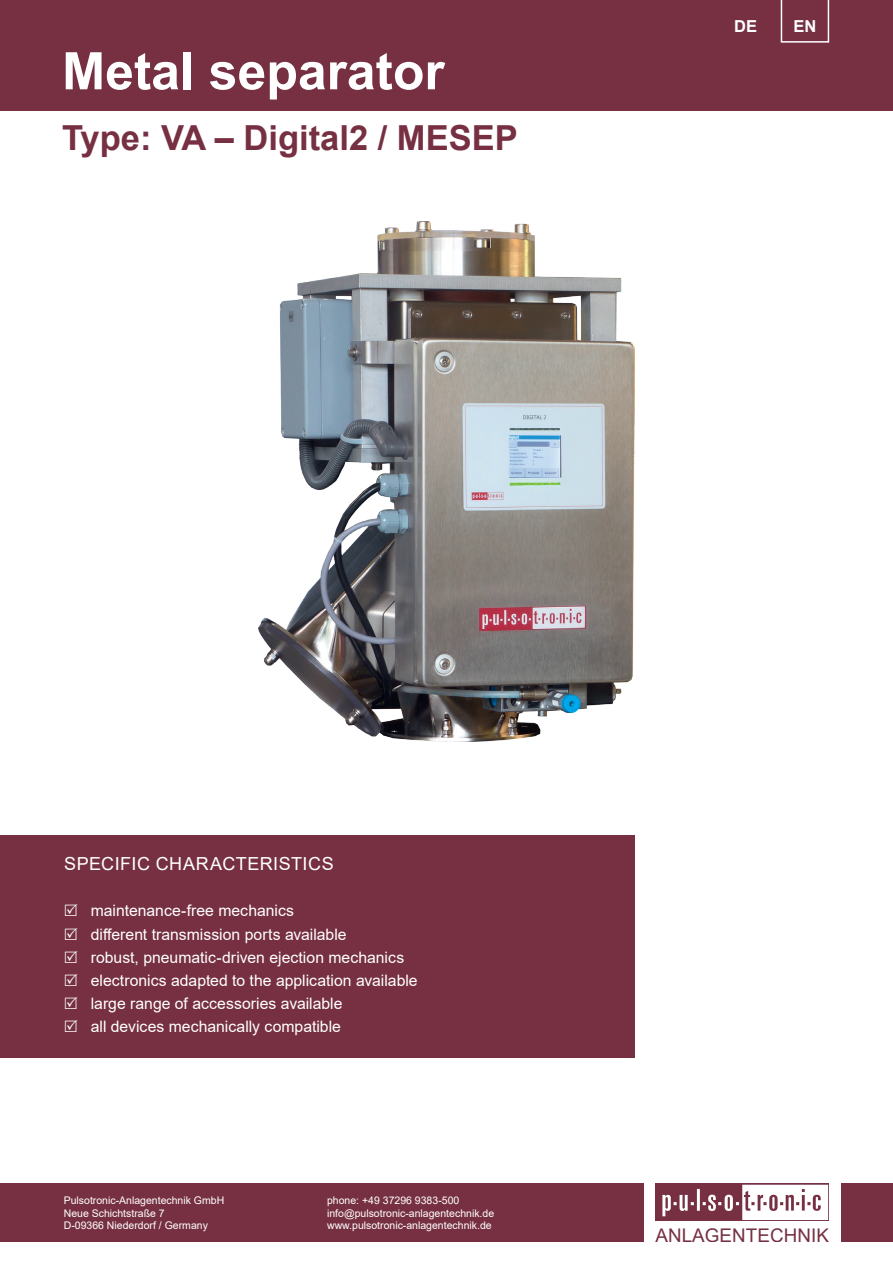
<style>
.page{position:relative;width:893px;height:1263px;background:#fff}
.page>*{position:absolute;margin:0;border:0;box-sizing:border-box;transform-origin:0 0}
.t1{font:700 51.75px "Arial";color:#fff}
.t2{font:700 34.5px "Arial";color:#763042}
.t3{font:18.75px "Arial";letter-spacing:.005em;color:#763042}
.t4{font:18px "Arial";letter-spacing:.03em;color:#fff}
.t5{font:700 16.5px "Arial";color:#fff}
.t6{font:15.75px/23.1px "Arial";color:#fff}
.t7{font:10.5px/12.6px "Arial";color:#fff}
</style>
<div class="page">
<div style="left:655px;top:1184px;width:174px;height:37px;background:#763042"></div>
<svg style="left:662px;top:1185px;width:166px;height:35px"></svg>
<div style="left:0;top:0;width:893px;height:111px;background:#763042"></div>
<svg style="left:781px;top:0;width:48px;height:43px"></svg>
<div style="left:841px;top:1183px;width:52px;height:59px;background:#763042"></div>
<div style="left:0;top:1183px;width:643px;height:59px;background:#763042"></div>
<div style="left:0;top:835px;width:634px;height:223px;background:#763042"></div>
<img style="left:258px;top:222px;width:377px;height:519px">
<h1 class="t1" style="left:62px;top:35px;width:384px">Metal separator</h1>
<h2 class="t2" style="left:62px;top:113px;width:457px">Type: VA – Digital2 / MESEP</h2>
<p class="t5" style="left:734px;top:15px;width:24px">DE</p>
<p class="t5" style="left:793px;top:15px;width:24px">EN</p>
<p class="t4" style="left:64px;top:851px;width:271px">SPECIFIC CHARACTERISTICS</p>
<p class="t6" style="left:91px;top:899px;width:328px">maintenance-free mechanics<br>different transmission ports available<br>robust, pneumatic-driven ejection mechanics electronics adapted to the application available large range of accessories available<br>all devices mechanically compatible</p>
<p class="t7" style="left:64px;top:1194px;width:162px">Pulsotronic-Anlagentechnik GmbH<br>Neue Schichtstraße 7<br>D-09366 Niederdorf / Germany</p>
<p class="t7" style="left:327px;top:1194px;width:169px">phone: +49 37296 9383-500 info@pulsotronic-anlagentechnik.de www.pulsotronic-anlagentechnik.de</p>
<p class="t3" style="left:655px;top:1222px;width:175px">ANLAGENTECHNIK</p>
</div>
